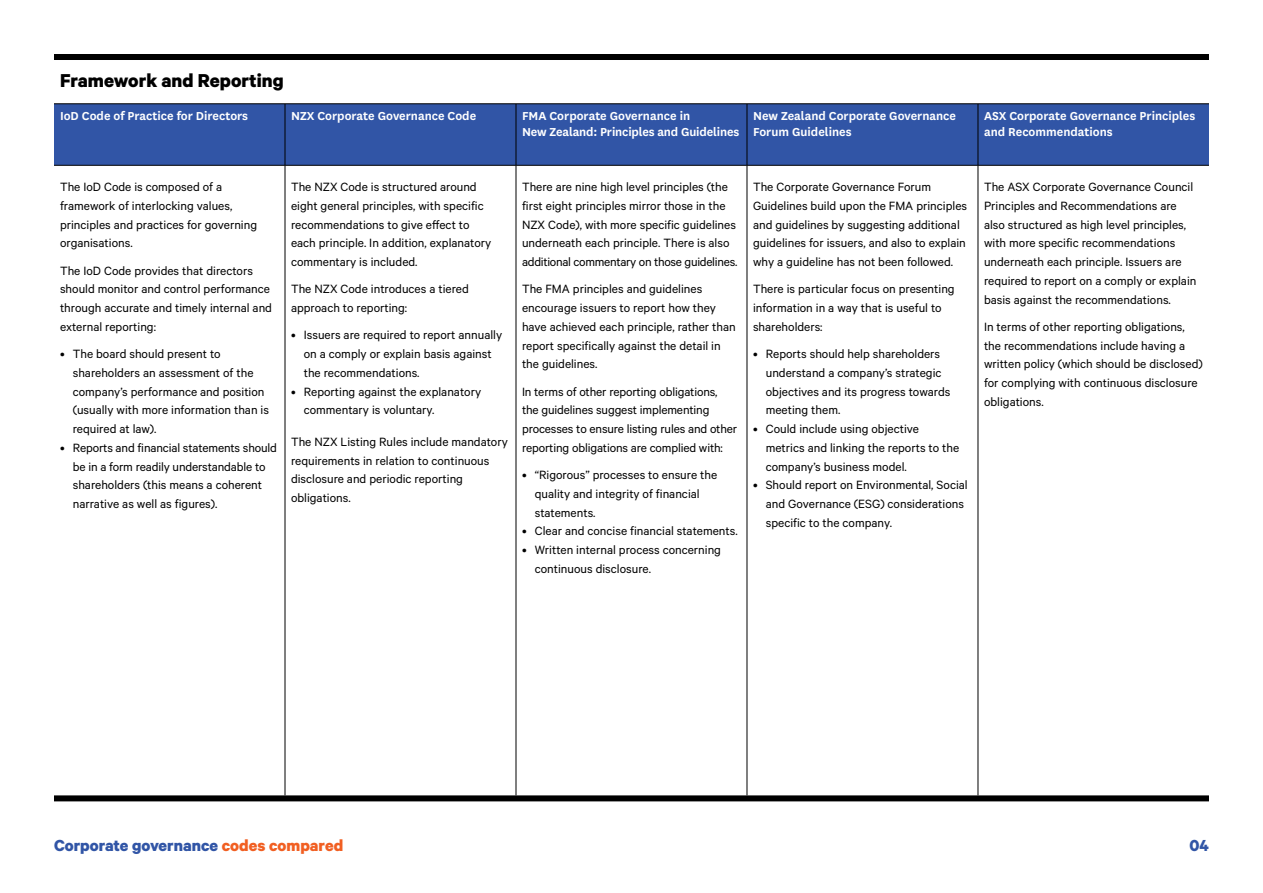
<style>
.page{position:relative;width:1263px;height:893px;background:#fff}
.page>*{position:absolute;margin:0;border:0;box-sizing:border-box;transform-origin:0 0}
.t1{font:700 21px "Calibre";color:#000}
.t2{font:700 18px "Calibre";color:#3155a6}
.t3{font:13.5px/18.8px "Calibre";color:#000}
.t4{font:600 13.5px/16.2px "National";color:#fff}
.s1{color:#f15f22}
</style>
<div class="page">
<div style="left:54px;top:105px;width:1155px;height:60px;background:#3155a6"></div>
<hr style="left:285px;top:165px;width:1px;height:630px;background:#000">
<hr style="left:516px;top:165px;width:1px;height:630px;background:#000">
<hr style="left:747px;top:165px;width:1px;height:630px;background:#000">
<hr style="left:978px;top:165px;width:1px;height:630px;background:#000">
<hr style="left:285px;top:104px;width:1px;height:61px;background:#000">
<hr style="left:516px;top:104px;width:1px;height:61px;background:#000">
<hr style="left:747px;top:104px;width:1px;height:61px;background:#000">
<hr style="left:978px;top:104px;width:1px;height:61px;background:#000">
<hr style="left:54px;top:165px;width:231px;height:1px;background:#000">
<hr style="left:285px;top:165px;width:231px;height:1px;background:#000">
<hr style="left:516px;top:165px;width:231px;height:1px;background:#000">
<hr style="left:747px;top:165px;width:231px;height:1px;background:#000">
<hr style="left:978px;top:165px;width:231px;height:1px;background:#000">
<div style="left:54px;top:54px;width:231px;height:6px;background:#000"></div>
<div style="left:285px;top:54px;width:231px;height:6px;background:#000"></div>
<div style="left:516px;top:54px;width:231px;height:6px;background:#000"></div>
<div style="left:747px;top:54px;width:231px;height:6px;background:#000"></div>
<div style="left:978px;top:54px;width:231px;height:6px;background:#000"></div>
<hr style="left:54px;top:104px;width:231px;height:1px;background:#000">
<hr style="left:285px;top:104px;width:231px;height:1px;background:#000">
<hr style="left:516px;top:104px;width:231px;height:1px;background:#000">
<hr style="left:747px;top:104px;width:231px;height:1px;background:#000">
<hr style="left:978px;top:104px;width:231px;height:1px;background:#000">
<div style="left:54px;top:795px;width:231px;height:6px;background:#000"></div>
<div style="left:285px;top:795px;width:231px;height:6px;background:#000"></div>
<div style="left:516px;top:795px;width:231px;height:6px;background:#000"></div>
<div style="left:747px;top:795px;width:231px;height:6px;background:#000"></div>
<div style="left:978px;top:795px;width:231px;height:6px;background:#000"></div>
<h1 class="t1" style="left:60px;top:68px;width:225px">Framework and Reporting</h1>
<p class="t4" style="left:60px;top:107px;width:190px">IoD Code of Practice for Directors</p>
<p class="t4" style="left:291px;top:107px;width:187px">NZX Corporate Governance Code</p>
<p class="t4" style="left:522px;top:107px;width:219px">FMA Corporate Governance in<br>New Zealand: Principles and Guidelines</p>
<p class="t4" style="left:753px;top:107px;width:205px">New Zealand Corporate Governance<br>Forum Guidelines</p>
<p class="t4" style="left:984px;top:107px;width:213px">ASX Corporate Governance Principles and Recommendations</p>
<p class="t3" style="left:60px;top:177px;width:199px">The IoD Code is composed of a framework of interlocking values, principles and practices for governing organisations.</p>
<p class="t3" style="left:60px;top:261px;width:214px">The IoD Code provides that directors should monitor and control performance through accurate and timely internal and external reporting:</p>
<p class="t3" style="left:73px;top:344px;width:198px;text-indent:-13px">• The board should present to shareholders an assessment of the company’s performance and position (usually with more information than is required at law).</p>
<p class="t3" style="left:73px;top:438px;width:206px;text-indent:-13px">• Reports and financial statements should be in a form readily understandable to shareholders (this means a coherent narrative as well as figures).</p>
<p class="t3" style="left:291px;top:177px;width:202px">The NZX Code is structured around eight general principles, with specific recommendations to give effect to each principle. In addition, explanatory commentary is included.</p>
<p class="t3" style="left:291px;top:279px;width:179px">The NZX Code introduces a tiered approach to reporting:</p>
<p class="t3" style="left:304px;top:325px;width:200px;text-indent:-13px">• Issuers are required to report annually on a comply or explain basis against the recommendations.</p>
<p class="t3" style="left:304px;top:382px;width:179px;text-indent:-13px">• Reporting against the explanatory commentary is voluntary.</p>
<p class="t3" style="left:291px;top:432px;width:218px">The NZX Listing Rules include mandatory requirements in relation to continuous disclosure and periodic reporting obligations.</p>
<p class="t3" style="left:522px;top:177px;width:217px">There are nine high level principles (the first eight principles mirror those in the NZX Code), with more specific guidelines underneath each principle. There is also additional commentary on those guidelines.</p>
<p class="t3" style="left:522px;top:279px;width:215px">The FMA principles and guidelines encourage issuers to report how they have achieved each principle, rather than report specifically against the detail in the guidelines.</p>
<p class="t3" style="left:522px;top:382px;width:217px">In terms of other reporting obligations, the guidelines suggest implementing processes to ensure listing rules and other reporting obligations are complied with:</p>
<p class="t3" style="left:535px;top:465px;width:184px;text-indent:-13px">• “Rigorous” processes to ensure the quality and integrity of financial statements.</p>
<p class="t3" style="left:522px;top:521px;width:217px">• Clear and concise financial statements.</p>
<p class="t3" style="left:535px;top:540px;width:188px;text-indent:-13px">• Written internal process concerning continuous disclosure.</p>
<p class="t3" style="left:753px;top:177px;width:216px">The Corporate Governance Forum Guidelines build upon the FMA principles and guidelines by suggesting additional guidelines for issuers, and also to explain why a guideline has not been followed.</p>
<p class="t3" style="left:753px;top:279px;width:203px">There is particular focus on presenting information in a way that is useful to shareholders:</p>
<p class="t3" style="left:766px;top:344px;width:186px;text-indent:-13px">• Reports should help shareholders understand a company’s strategic objectives and its progress towards meeting them.</p>
<p class="t3" style="left:766px;top:419px;width:195px;text-indent:-13px">• Could include using objective metrics and linking the reports to the company’s business model.</p>
<p class="t3" style="left:766px;top:475px;width:203px;text-indent:-13px">• Should report on Environmental, Social and Governance (ESG) considerations specific to the company.</p>
<p class="t3" style="left:984px;top:177px;width:214px">The ASX Corporate Governance Council Principles and Recommendations are also structured as high level principles, with more specific recommendations underneath each principle. Issuers are required to report on a comply or explain basis against the recommendations.</p>
<p class="t3" style="left:984px;top:317px;width:220px">In terms of other reporting obligations, the recommendations include having a written policy (which should be disclosed) for complying with continuous disclosure obligations.</p>
<h2 class="t2" style="left:54px;top:834px;width:291px">Corporate governance <span class="s1">codes compared</span></h2>
<h2 class="t2" style="left:1189px;top:834px;width:21px">04</h2>
</div>
